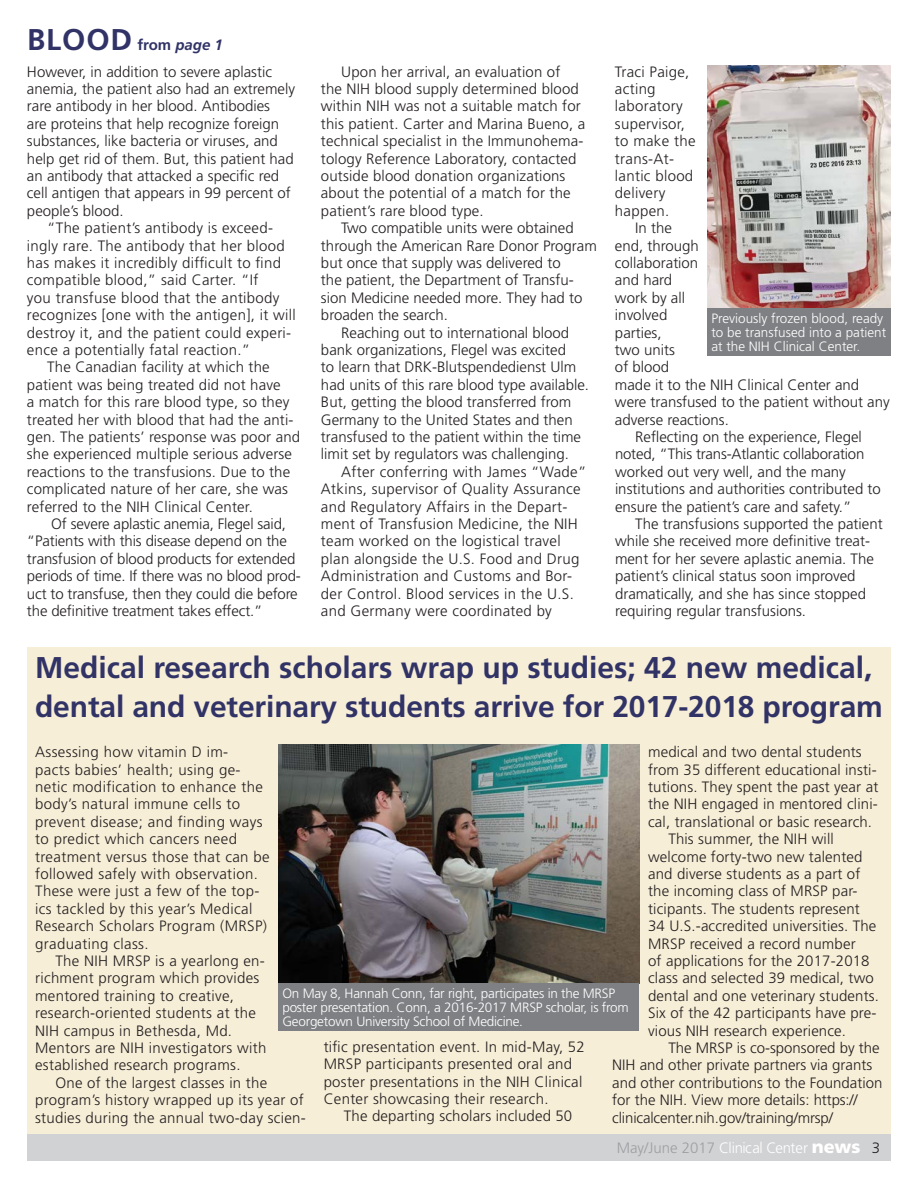
<style>
.page{position:relative;width:918px;height:1188px;background:#fff}
.page>*{position:absolute;margin:0;border:0;box-sizing:border-box;transform-origin:0 0}
.t1{font:700 30px/39px "Frutiger LT Std";letter-spacing:-.005em;color:#313366}
.t2{font:300 15px/17.4px "Frutiger LT Std";letter-spacing:.01em;color:#231f20}
.t3{font:300 15px/17.4px "Frutiger LT Std";letter-spacing:-.01em;color:#231f20}
.t4{font:300 15px "Frutiger LT Std";color:#fff}
.t5{font:300 13.5px/14.4px "Frutiger LT Std";letter-spacing:-.015em;color:#fff}
.s1{font-size:15px}
.s2{font-style:italic;font-size:15px}
.s3{color:#9d9fa2}
.s4{font-weight:900;font-size:18px}
</style>
<div class="page">
<div style="left:27px;top:1134px;width:864px;height:27px;background:#d1d2d4"></div>
<img style="left:708px;top:65px;width:182px;height:244px">
<div style="left:708px;top:309px;width:183px;height:47px;background:#7e8083"></div>
<div style="left:27px;top:647px;width:864px;height:487px;background:#f7eed7"></div>
<img style="left:279px;top:744px;width:360px;height:240px">
<div style="left:279px;top:984px;width:360px;height:47px;background:#7e8083"></div>
<p class="t1" style="left:27px;top:20px;width:197px">BLOOD <span class="s1">from</span> <span class="s2">page 1</span></p>
<p class="t2" style="left:27px;top:63px;width:270px">However, in addition to severe aplastic anemia, the patient also had an extremely rare antibody in her blood. Antibodies<br>are proteins that help recognize foreign substances, like bacteria or viruses, and help get rid of them. But, this patient had an antibody that attacked a specific red cell antigen that appears in 99 percent of people’s blood.</p>
<p class="t2" style="left:27px;top:220px;width:270px;text-indent:20px">“The patient’s antibody is exceed&shy;ingly rare. The antibody that her blood has makes it incredibly difficult to find compatible blood,” said Carter. “If<br>you transfuse blood that the antibody recognizes [one with the antigen], it will destroy it, and the patient could experi&shy;ence a potentially fatal reaction.”</p>
<p class="t2" style="left:27px;top:359px;width:275px;text-indent:20px">The Canadian facility at which the patient was being treated did not have<br>a match for this rare blood type, so they treated her with blood that had the anti&shy;gen. The patients’ response was poor and she experienced multiple serious adverse reactions to the transfusions. Due to the complicated nature of her care, she was referred to the NIH Clinical Center.</p>
<p class="t3" style="left:27px;top:515px;width:275px;text-indent:24px">Of severe aplastic anemia, Flegel said, “Patients with this disease depend on the transfusion of blood products for extended periods of time. If there was no blood prod&shy;uct to transfuse, then they could die before the definitive treatment takes effect.”</p>
<p class="t2" style="left:321px;top:63px;width:266px;text-indent:20px">Upon her arrival, an evaluation of the NIH blood supply determined blood within NIH was not a suitable match for this patient. Carter and Marina Bueno, a technical specialist in the Immunohema&shy;tology Reference Laboratory, contacted outside blood donation organizations about the potential of a match for the patient’s rare blood type.</p>
<p class="t2" style="left:321px;top:220px;width:277px;text-indent:20px">Two compatible units were obtained through the American Rare Donor Program but once that supply was delivered to<br>the patient, the Department of Transfu&shy;sion Medicine needed more. They had to broaden the search.</p>
<p class="t2" style="left:321px;top:324px;width:270px;text-indent:20px">Reaching out to international blood bank organizations, Flegel was excited<br>to learn that DRK-Blutspendedienst Ulm had units of this rare blood type available.<br>But, getting the blood transferred from Germany to the United States and then transfused to the patient within the time limit set by regulators was challenging.</p>
<p class="t2" style="left:321px;top:463px;width:267px;text-indent:20px">After conferring with James “Wade” Atkins, supervisor of Quality Assurance and Regulatory Affairs in the Depart&shy;ment of Transfusion Medicine, the NIH team worked on the logistical travel plan alongside the U.S. Food and Drug Administration and Customs and Bor&shy;der Control. Blood services in the U.S. and Germany were coordinated by</p>
<p class="t2" style="left:615px;top:63px;width:76px">Traci Paige,</p>
<p class="t2" style="left:615px;top:80px;width:42px">acting</p>
<p class="t2" style="left:615px;top:98px;width:69px">laboratory</p>
<p class="t2" style="left:615px;top:115px;width:71px">supervisor,</p>
<p class="t2" style="left:615px;top:133px;width:82px">to make the</p>
<p class="t2" style="left:615px;top:150px;width:61px">trans-At-</p>
<p class="t2" style="left:615px;top:167px;width:80px">lantic blood</p>
<p class="t2" style="left:615px;top:185px;width:52px">delivery</p>
<p class="t2" style="left:615px;top:202px;width:56px">happen.</p>
<p class="t2" style="left:635px;top:220px;width:38px">In the</p>
<p class="t2" style="left:615px;top:237px;width:85px">end, through</p>
<p class="t2" style="left:615px;top:254px;width:85px">collaboration</p>
<p class="t2" style="left:615px;top:272px;width:59px">and hard</p>
<p class="t2" style="left:615px;top:289px;width:72px">work by all</p>
<p class="t2" style="left:615px;top:307px;width:54px">involved</p>
<p class="t2" style="left:615px;top:324px;width:48px">parties,</p>
<p class="t2" style="left:615px;top:341px;width:62px">two units</p>
<p class="t2" style="left:615px;top:359px;width:56px">of blood</p>
<p class="t2" style="left:615px;top:376px;width:246px">made it to the NIH Clinical Center and</p>
<p class="t2" style="left:615px;top:394px;width:276px">were transfused to the patient without any</p>
<p class="t2" style="left:615px;top:411px;width:115px">adverse reactions.</p>
<p class="t5" style="left:711px;top:311px;width:176px">Previously frozen blood, ready to be transfused into a patient at the NIH Clinical Center.</p>
<p class="t2" style="left:615px;top:428px;width:267px;text-indent:20px">Reflecting on the experience, Flegel noted, “This trans-Atlantic collaboration worked out very well, and the many institutions and authorities contributed to ensure the patient’s care and safety.”</p>
<p class="t2" style="left:615px;top:515px;width:269px;text-indent:20px">The transfusions supported the patient while she received more definitive treat&shy;ment for her severe aplastic anemia. The patient’s clinical status soon improved dramatically, and she has since stopped requiring regular transfusions.</p>
<p class="t1" style="left:35px;top:648px;width:849px">Medical research scholars wrap up studies; 42 new medical, dental and veterinary students arrive for 2017-2018 program</p>
<p class="t2" style="left:35px;top:744px;width:195px">Assessing how vitamin D im-</p>
<p class="t2" style="left:648px;top:744px;width:215px">medical and two dental students</p>
<p class="t2" style="left:35px;top:761px;width:207px">pacts babies’ health; using ge-</p>
<p class="t2" style="left:648px;top:761px;width:230px">from 35 different educational insti-</p>
<p class="t2" style="left:35px;top:778px;width:229px">netic modification to enhance the</p>
<p class="t2" style="left:648px;top:778px;width:232px">tutions. They spent the past year at</p>
<p class="t2" style="left:35px;top:796px;width:207px">body’s natural immune cells to</p>
<p class="t2" style="left:648px;top:796px;width:231px">the NIH engaged in mentored clini-</p>
<p class="t2" style="left:35px;top:813px;width:229px">prevent disease; and finding ways</p>
<p class="t2" style="left:648px;top:813px;width:226px">cal, translational or basic research.</p>
<p class="t2" style="left:35px;top:831px;width:203px">to predict which cancers need</p>
<p class="t2" style="left:668px;top:831px;width:167px">This summer, the NIH will</p>
<p class="t2" style="left:35px;top:848px;width:236px">treatment versus those that can be</p>
<p class="t2" style="left:648px;top:848px;width:216px">welcome forty-two new talented</p>
<p class="t2" style="left:35px;top:865px;width:224px">followed safely with observation.</p>
<p class="t2" style="left:648px;top:865px;width:214px">and diverse students as a part of</p>
<p class="t2" style="left:35px;top:883px;width:226px">These were just a few of the top-</p>
<p class="t2" style="left:648px;top:883px;width:211px">the incoming class of MRSP par-</p>
<p class="t2" style="left:35px;top:900px;width:219px">ics tackled by this year’s Medical</p>
<p class="t2" style="left:648px;top:900px;width:213px">ticipants. The students represent</p>
<p class="t2" style="left:35px;top:918px;width:233px">Research Scholars Program (MRSP)</p>
<p class="t2" style="left:648px;top:918px;width:230px">34 U.S.-accredited universities. The</p>
<p class="t2" style="left:35px;top:935px;width:115px">graduating class.</p>
<p class="t2" style="left:648px;top:935px;width:209px">MRSP received a record number</p>
<p class="t2" style="left:55px;top:952px;width:211px">The NIH MRSP is a yearlong en-</p>
<p class="t2" style="left:648px;top:952px;width:223px">of applications for the 2017-2018</p>
<p class="t2" style="left:35px;top:970px;width:226px">richment program which provides</p>
<p class="t2" style="left:648px;top:970px;width:227px">class and selected 39 medical, two</p>
<p class="t2" style="left:35px;top:987px;width:200px">mentored training to creative,</p>
<p class="t2" style="left:648px;top:987px;width:232px">dental and one veterinary students.</p>
<p class="t2" style="left:35px;top:1005px;width:222px">research-oriented students at the</p>
<p class="t2" style="left:648px;top:1005px;width:230px">Six of the 42 participants have pre-</p>
<p class="t2" style="left:35px;top:1022px;width:199px">NIH campus in Bethesda, Md.</p>
<p class="t2" style="left:648px;top:1022px;width:199px">vious NIH research experience.</p>
<p class="t2" style="left:35px;top:1039px;width:233px">Mentors are NIH investigators with</p>
<p class="t2" style="left:324px;top:1038px;width:263px">tific presentation event. In mid-May, 52</p>
<p class="t2" style="left:668px;top:1039px;width:213px">The MRSP is co-sponsored by the</p>
<p class="t2" style="left:35px;top:1057px;width:207px">established research programs.</p>
<p class="t2" style="left:324px;top:1056px;width:250px">MRSP participants presented oral and</p>
<p class="t2" style="left:612px;top:1057px;width:262px">NIH and other private partners via grants</p>
<p class="t2" style="left:55px;top:1074px;width:213px">One of the largest classes in the</p>
<p class="t2" style="left:324px;top:1073px;width:260px">poster presentations in the NIH Clinical</p>
<p class="t2" style="left:612px;top:1074px;width:272px">and other contributions to the Foundation</p>
<p class="t2" style="left:35px;top:1092px;width:270px">program’s history wrapped up its year of</p>
<p class="t2" style="left:324px;top:1090px;width:226px">Center showcasing their research.</p>
<p class="t2" style="left:612px;top:1092px;width:247px">for the NIH. View more details: https://</p>
<p class="t2" style="left:35px;top:1109px;width:272px">studies during the annual two-day scien-</p>
<p class="t2" style="left:344px;top:1108px;width:230px">The departing scholars included 50</p>
<p class="t3" style="left:612px;top:1109px;width:222px">clinicalcenter.nih.gov/training/mrsp/</p>
<p class="t5" style="left:282px;top:986px;width:348px">On May 8, Hannah Conn, far right, participates in the MRSP poster presentation. Conn, a 2016-2017 MRSP scholar, is from<br>Georgetown University School of Medicine.</p>
<p class="t4" style="left:617px;top:1139px;width:245px"><span class="s3">May/June 2017</span> Clinical Center <span class="s4">news</span></p>
<p class="t2" style="left:872px;top:1139px;width:10px">3</p>
</div>
